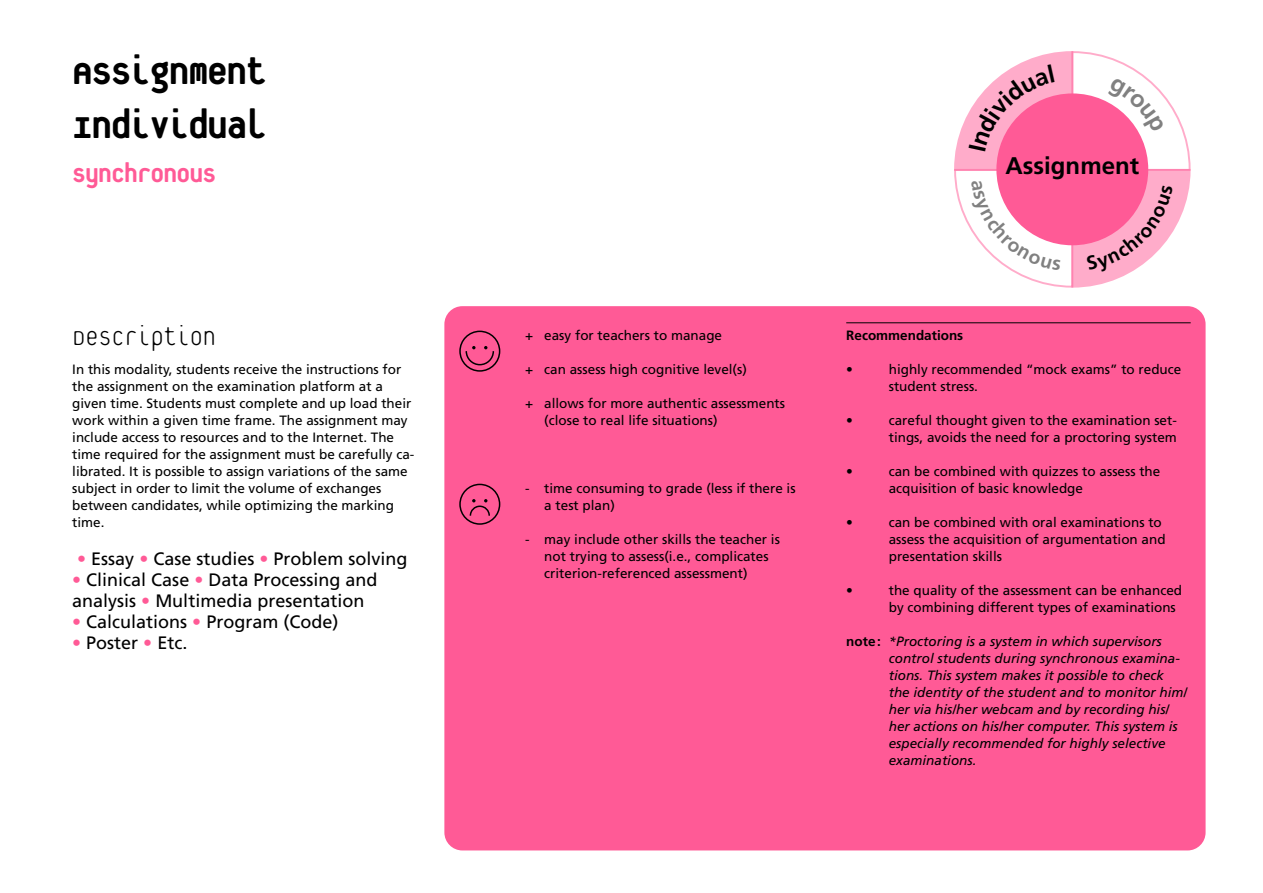
<style>
.page{position:relative;width:1263px;height:893px;background:#fff}
.page>*{position:absolute;margin:0;border:0;box-sizing:border-box;transform-origin:0 0}
.t1{font:800 45px/53.7px "Platelet OT";letter-spacing:-.035em;color:#000}
.t2{font:100 30px "Platelet OT";letter-spacing:-.03em;color:#000}
.t3{font:800 30px "Platelet OT";letter-spacing:-.03em;color:#ff5a96}
.t4{font:700 24px "Frutiger LT Pro";color:#000}
.t5{font:18px/21px "Frutiger LT Std";color:#000}
.t6{font:13.5px/17px "Frutiger LT Std";color:#000}
.t7{font:italic 13.5px/17px "Frutiger LT Std";color:#000}
.t8{font:700 13.5px "Frutiger LT Std";color:#000}
.s1{color:#ff5a96}
.s2{font-weight:700;font-style:normal}
</style>
<div class="page">
<div style="left:444px;top:306px;width:761px;height:544px;background:#ff5a96;border-radius:18px"></div>
<svg style="left:459px;top:330px;width:42px;height:42px"></svg>
<svg style="left:459px;top:483px;width:42px;height:42px"></svg>
<hr style="left:846px;top:322px;width:345px;height:1px;background:#000">
<svg style="left:954px;top:51px;width:236px;height:237px"></svg>
<h1 class="t1" style="left:72px;top:47px;width:196px">Assignment<br>Individual</h1>
<h2 class="t3" style="left:72px;top:160px;width:145px">Synchronous</h2>
<h3 class="t4" style="left:1005px;top:152px;width:135px">Assignment</h3>
<h2 class="t2" style="left:72px;top:323px;width:145px">Description</h2>
<p class="t6" style="left:72px;top:361px;width:344px">In this modality, students receive the instructions for the assignment on the examination platform at a given time. Students must complete and up load their work within a given time frame. The assignment may include access to resources and to the Internet. The time required for the assignment must be carefully ca&shy;librated. It is possible to assign variations of the same subject in order to limit the volume of exchanges between candidates, while optimizing the marking time.</p>
<h3 class="t5" style="left:77px;top:549px;width:332px"><span class="s1">•</span> Essay <span class="s1">•</span> Case studies <span class="s1">•</span> Problem solving</h3>
<h3 class="t5" style="left:72px;top:570px;width:307px"><span class="s1">•</span> Clinical Case <span class="s1">•</span> Data Processing and analysis <span class="s1">•</span> Multimedia presentation</h3>
<h3 class="t5" style="left:72px;top:612px;width:268px"><span class="s1">•</span> Calculations <span class="s1">•</span> Program (Code)</h3>
<h3 class="t5" style="left:72px;top:633px;width:117px"><span class="s1">•</span> Poster <span class="s1">•</span> Etc.</h3>
<p class="t6" style="left:525px;top:327px;width:198px">+ easy for teachers to manage</p>
<p class="t6" style="left:525px;top:361px;width:223px">+ can assess high cognitive level(s)</p>
<p class="t6" style="left:544px;top:395px;width:242px;text-indent:-19px">+ allows for more authentic assessments (close to real life situations)</p>
<p class="t6" style="left:544px;top:480px;width:253px;text-indent:-19px">- time consuming to grade (less if there is a test plan)</p>
<p class="t6" style="left:544px;top:531px;width:237px;text-indent:-19px">- may include other skills the teacher is not trying to assess(i.e., complicates criterion-referenced assessment)</p>
<p class="t8" style="left:846px;top:328px;width:119px">Recommendations</p>
<p class="t6" style="left:846px;top:361px;width:8px">•</p>
<p class="t6" style="left:889px;top:361px;width:294px">highly recommended “mock exams” to reduce student stress.</p>
<p class="t6" style="left:846px;top:412px;width:8px">•</p>
<p class="t6" style="left:889px;top:412px;width:290px">careful thought given to the examination set&shy;tings, avoids the need for a proctoring system</p>
<p class="t6" style="left:846px;top:463px;width:8px">•</p>
<p class="t6" style="left:889px;top:463px;width:273px">can be combined with quizzes to assess the acquisition of basic knowledge</p>
<p class="t6" style="left:846px;top:514px;width:8px">•</p>
<p class="t6" style="left:889px;top:514px;width:278px">can be combined with oral examinations to assess the acquisition of argumentation and presentation skills</p>
<p class="t6" style="left:846px;top:582px;width:8px">•</p>
<p class="t6" style="left:889px;top:582px;width:295px">the quality of the assessment can be enhanced by combining different types of examinations</p>
<p class="t7" style="left:889px;top:633px;width:300px;text-indent:-43px"><span class="s2">note:</span> *Proctoring is a system in which supervisors control students during synchronous examina&shy;tions. This system makes it possible to check the identity of the student and to monitor him/ her via his/her webcam and by recording his/ her actions on his/her computer. This system is especially recommended for highly selective examinations.</p>
</div>
